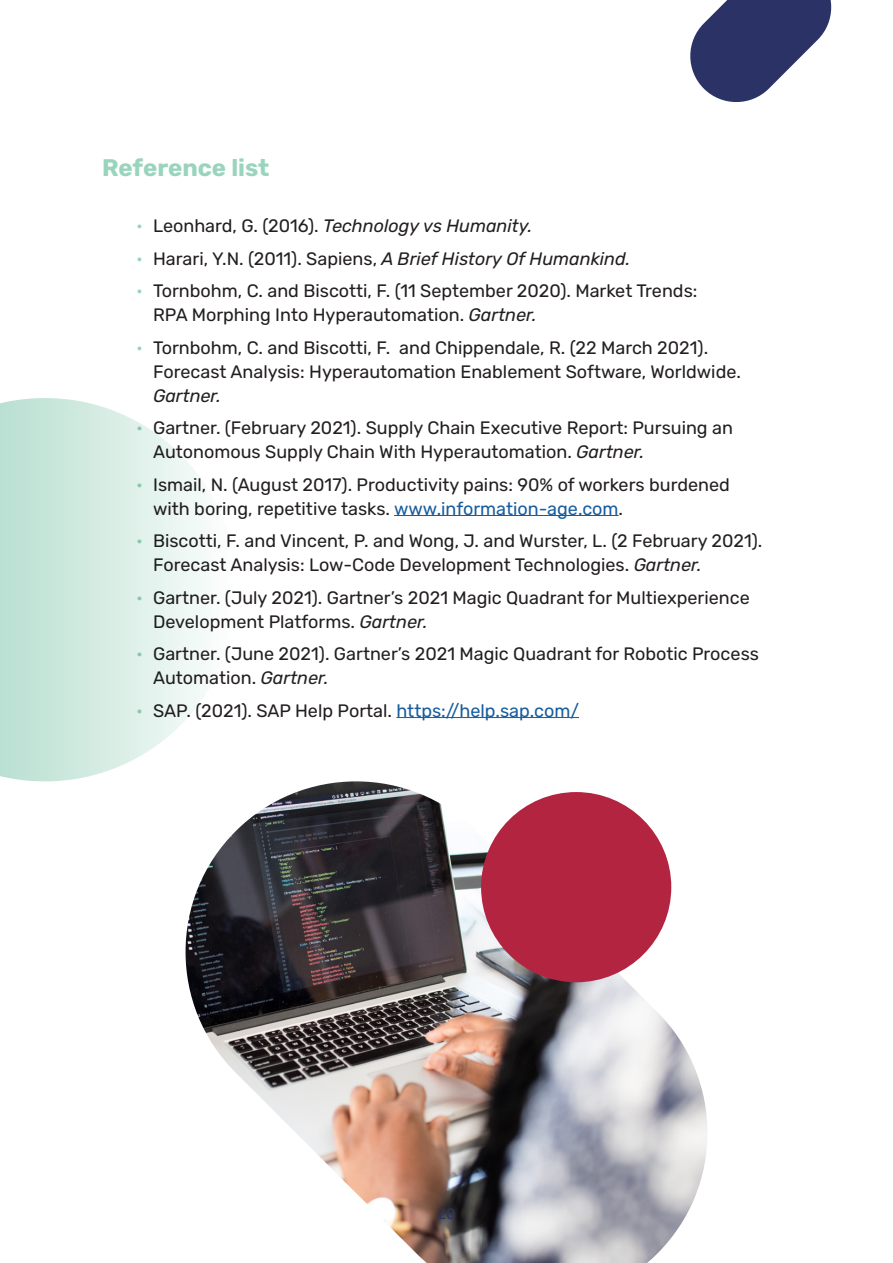
<style>
.page{position:relative;width:893px;height:1263px;background:#fff}
.page>*{position:absolute;margin:0;border:0;box-sizing:border-box;transform-origin:0 0}
.t1{font:700 24px "Rubik";color:#99d4bd}
.t2{font:18px/24px "Rubik";color:#231f20}
.t3{font:italic 18px "Rubik";color:#231f20}
.t4{font:15px "Rubik";color:#2b3366}
.s1{font-style:normal;color:#99d4bd}
.s2{font-style:normal}
.s3{color:#99d4bd}
.s4{font-style:italic}
.s5{color:#175d9e}
</style>
<div class="page">
<img style="left:185px;top:781px;width:522px;height:482px">
<svg style="left:690px;top:0;width:142px;height:102px"></svg>
<hr style="left:394px;top:515px;width:225px;height:1px;background:#175d9e">
<hr style="left:396px;top:717px;width:183px;height:1px;background:#175d9e">
<div style="left:481px;top:792px;width:190px;height:190px;background:#b32440;border-radius:50%"></div>
<svg style="left:0;top:398px;width:206px;height:383px"></svg>
<p class="t1" style="left:102px;top:153px;width:169px">Reference list</p>
<p class="t3" style="left:136px;top:216px;width:398px"><span class="s1">•</span> <span class="s2">Leonhard, G. (2016).</span> Technology vs Humanity.</p>
<p class="t2" style="left:136px;top:247px;width:496px"><span class="s3">•</span> Harari, Y.N. (2011). Sapiens, <span class="s4">A Brief History Of Humankind.</span></p>
<p class="t2" style="left:153px;top:279px;width:546px;text-indent:-17px"><span class="s3">•</span> Tornbohm, C. and Biscotti, F. (11 September 2020). Market Trends:<br>RPA Morphing Into Hyperautomation. <span class="s4">Gartner.</span></p>
<p class="t2" style="left:153px;top:336px;width:589px;text-indent:-17px"><span class="s3">•</span> Tornbohm, C. and Biscotti, F. and Chippendale, R. (22 March 2021).<br>Forecast Analysis: Hyperautomation Enablement Software, Worldwide.<br><span class="s4">Gartner.</span></p>
<p class="t2" style="left:153px;top:416px;width:581px;text-indent:-17px"><span class="s3">•</span> Gartner. (February 2021). Supply Chain Executive Report: Pursuing an<br>Autonomous Supply Chain With Hyperautomation. <span class="s4">Gartner.</span></p>
<p class="t2" style="left:153px;top:473px;width:578px;text-indent:-17px"><span class="s3">•</span> Ismail, N. (August 2017). Productivity pains: 90% of workers burdened with boring, repetitive tasks. <span class="s5">www.information-age.com</span>.</p>
<p class="t2" style="left:153px;top:529px;width:611px;text-indent:-17px"><span class="s3">•</span> Biscotti, F. and Vincent, P. and Wong, J. and Wurster, L. (2 February 2021).<br>Forecast Analysis: Low-Code Development Technologies. <span class="s4">Gartner.</span></p>
<p class="t2" style="left:153px;top:586px;width:598px;text-indent:-17px"><span class="s3">•</span> Gartner. (July 2021). Gartner’s 2021 Magic Quadrant for Multiexperience<br>Development Platforms. <span class="s4">Gartner.</span></p>
<p class="t2" style="left:153px;top:642px;width:607px;text-indent:-17px"><span class="s3">•</span> Gartner. (June 2021). Gartner’s 2021 Magic Quadrant for Robotic Process<br>Automation. <span class="s4">Gartner.</span></p>
<p class="t2" style="left:136px;top:699px;width:444px"><span class="s3">•</span> SAP. (2021). SAP Help Portal. <span class="s5">https://help.sap.com/</span></p>
<p class="t4" style="left:437px;top:1205px;width:20px">20</p>
</div>
